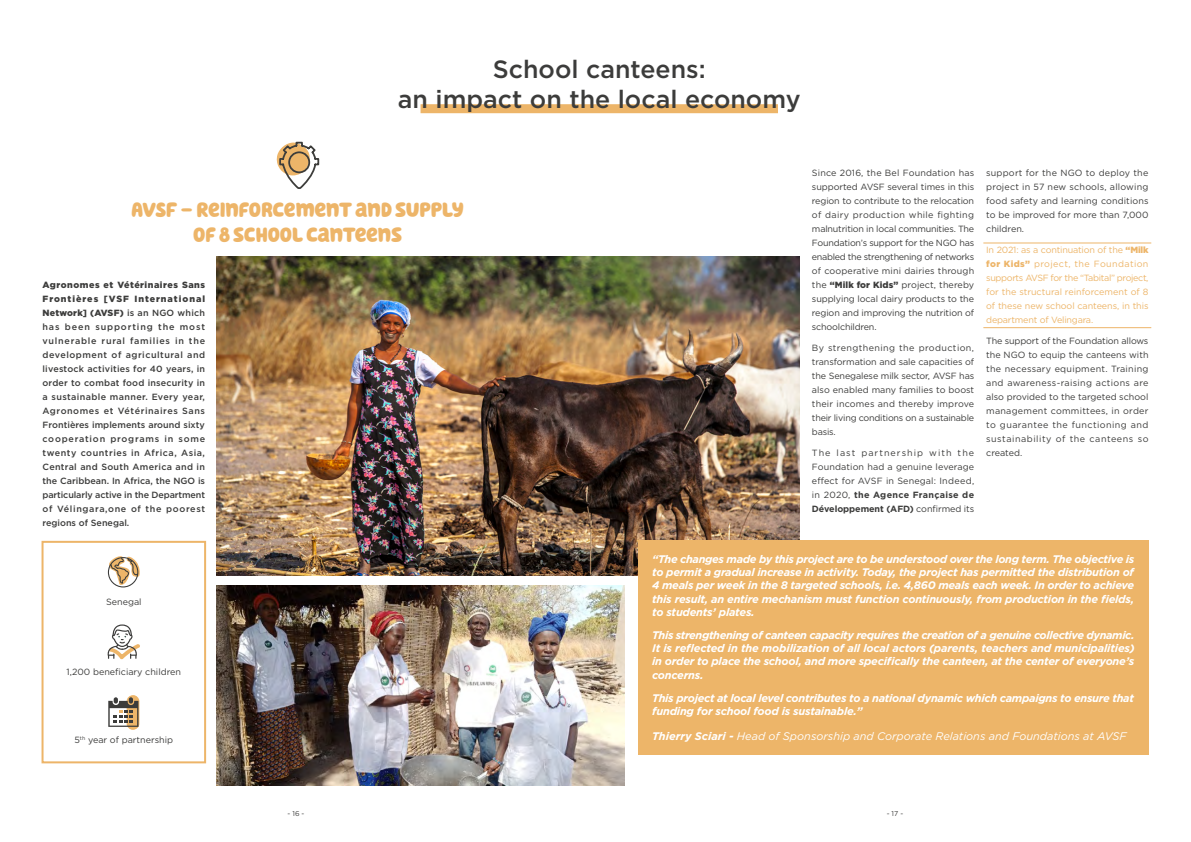
<style>
.page{position:relative;width:1191px;height:842px;background:#fff}
.page>*{position:absolute;margin:0;border:0;box-sizing:border-box;transform-origin:0 0}
.t1{font:500 25px/30px "Gotham";color:#3c3c3b;text-align:center}
.t2{font:21px/25.2px "Hello Headline";letter-spacing:-.005em;color:#edb569;text-align:center}
.t3{font:italic 700 11px/13.2px "Gotham";letter-spacing:-.02em;color:#fff;text-align:justify}
.t4{font:italic 11px "Gotham";color:#fff}
.t5{font:9px/14px "Gotham";color:#3c3c3b;text-align:justify}
.t6{font:500 9px/14px "Gotham";color:#3c3c3b;text-align:justify}
.t7{font:9px/14px "Gotham";letter-spacing:-.015em;color:#edb569;text-align:justify}
.t8{font:7px "Gotham";color:#3c3c3b}
.s1{font-weight:900}
.s2{font-weight:700}
</style>
<div class="page">
<img style="left:216px;top:257px;width:584px;height:318px">
<hr style="left:983px;top:327px;width:168px;height:1px;background:#edb569">
<hr style="left:983px;top:243px;width:168px;height:1px;background:#edb569">
<div style="left:638px;top:540px;width:510px;height:214px;background:#edb569"></div>
<img style="left:216px;top:585px;width:409px;height:200px">
<div style="left:42px;top:541px;width:164px;height:222px;border:2px solid #edb569"></div>
<svg style="left:107px;top:624px;width:33px;height:35px"></svg>
<svg style="left:108px;top:556px;width:32px;height:31px"></svg>
<svg style="left:127px;top:695px;width:12px;height:35px"></svg>
<svg style="left:108px;top:697px;width:30px;height:30px"></svg>
<svg style="left:276px;top:141px;width:44px;height:48px"></svg>
<div style="left:420px;top:104px;width:358px;height:9px;background:#edb569"></div>
<h1 class="t1" style="left:398px;top:54px;width:404px">School canteens:<br>an impact on the local economy</h1>
<h2 class="t2" style="left:132px;top:197px;width:334px">AVSF - REINFORCEMENT AND SUPPLY<br>OF 8 SCHOOL CANTEENS</h2>
<p class="t6" style="left:43px;top:278px;width:164px"><span class="s1">Agronomes et Vétérinaires Sans Frontières [VSF International Network] (AVSF)</span> is an NGO which has been supporting the most vulnerable rural families in the development of agricultural and livestock activities for 40 years, in order to combat food insecurity in a sustainable manner. Every year, Agronomes et Vétérinaires Sans Frontières implements around sixty cooperation programs in some twenty countries in Africa, Asia, Central and South America and in the Caribbean. In Africa, the NGO is particularly active in the Department of Vélingara,one of the poorest regions of Senegal.</p>
<p class="t5" style="left:812px;top:166px;width:164px">Since 2016, the Bel Foundation has supported AVSF several times in this region to contribute to the relocation of dairy production while fighting malnutrition in local communities. The Foundation’s support for the NGO has enabled the strengthening of networks of cooperative mini dairies through the <span class="s1">“Milk for Kids”</span> project, thereby supplying local dairy products to the region and improving the nutrition of schoolchildren.</p>
<p class="t5" style="left:812px;top:341px;width:164px">By strengthening the production, transformation and sale capacities of the Senegalese milk sector, AVSF has also enabled many families to boost their incomes and thereby improve their living conditions on a sustainable basis.</p>
<p class="t5" style="left:812px;top:446px;width:164px">The last partnership with the Foundation had a genuine leverage effect for AVSF in Senegal: Indeed, in 2020, <span class="s2">the Agence Française de Développement (AFD)</span> confirmed its</p>
<p class="t5" style="left:986px;top:166px;width:164px">support for the NGO to deploy the project in 57 new schools, allowing food safety and learning conditions to be improved for more than 7,000 children.</p>
<p class="t7" style="left:986px;top:243px;width:164px">In 2021: as a continuation of the <span class="s1">“Milk for Kids”</span> project, the Foundation supports AVSF for the “Tabital” project, for the structural reinforcement of 8 of these new school canteens, in this department of Velingara.</p>
<p class="t5" style="left:986px;top:334px;width:164px">The support of the Foundation allows the NGO to equip the canteens with the necessary equipment. Training and awareness-raising actions are also provided to the targeted school management committees, in order to guarantee the functioning and sustainability of the canteens so created.</p>
<p class="t5" style="left:106px;top:594px;width:37px">Senegal</p>
<p class="t5" style="left:67px;top:665px;width:116px">1,200 beneficiary children</p>
<p class="t5" style="left:74px;top:733px;width:100px">5<sup>th</sup> year of partnership</p>
<p class="t3" style="left:652px;top:552px;width:484px">“The changes made by this project are to be understood over the long term. The objective is to permit a gradual increase in activity. Today, the project has permitted the distribution of 4 meals per week in the 8 targeted schools, i.e. 4,860 meals each week. In order to achieve this result, an entire mechanism must function continuously, from production in the fields, to students’ plates.</p>
<p class="t3" style="left:652px;top:628px;width:484px">This strengthening of canteen capacity requires the creation of a genuine collective dynamic.<br>It is reflected in the mobilization of all local actors (parents, teachers and municipalities) in order to place the school, and more specifically the canteen, at the center of everyone’s concerns.</p>
<p class="t3" style="left:652px;top:691px;width:483px">This project at local level contributes to a national dynamic which campaigns to ensure that funding for school food is sustainable.”</p>
<p class="t4" style="left:652px;top:729px;width:476px"><span class="s2">Thierry Sciari -</span> Head of Sponsorship and Corporate Relations and Foundations at AVSF</p>
<p class="t8" style="left:287px;top:809px;width:18px">- 16 -</p>
<p class="t8" style="left:886px;top:809px;width:18px">- 17 -</p>
</div>
